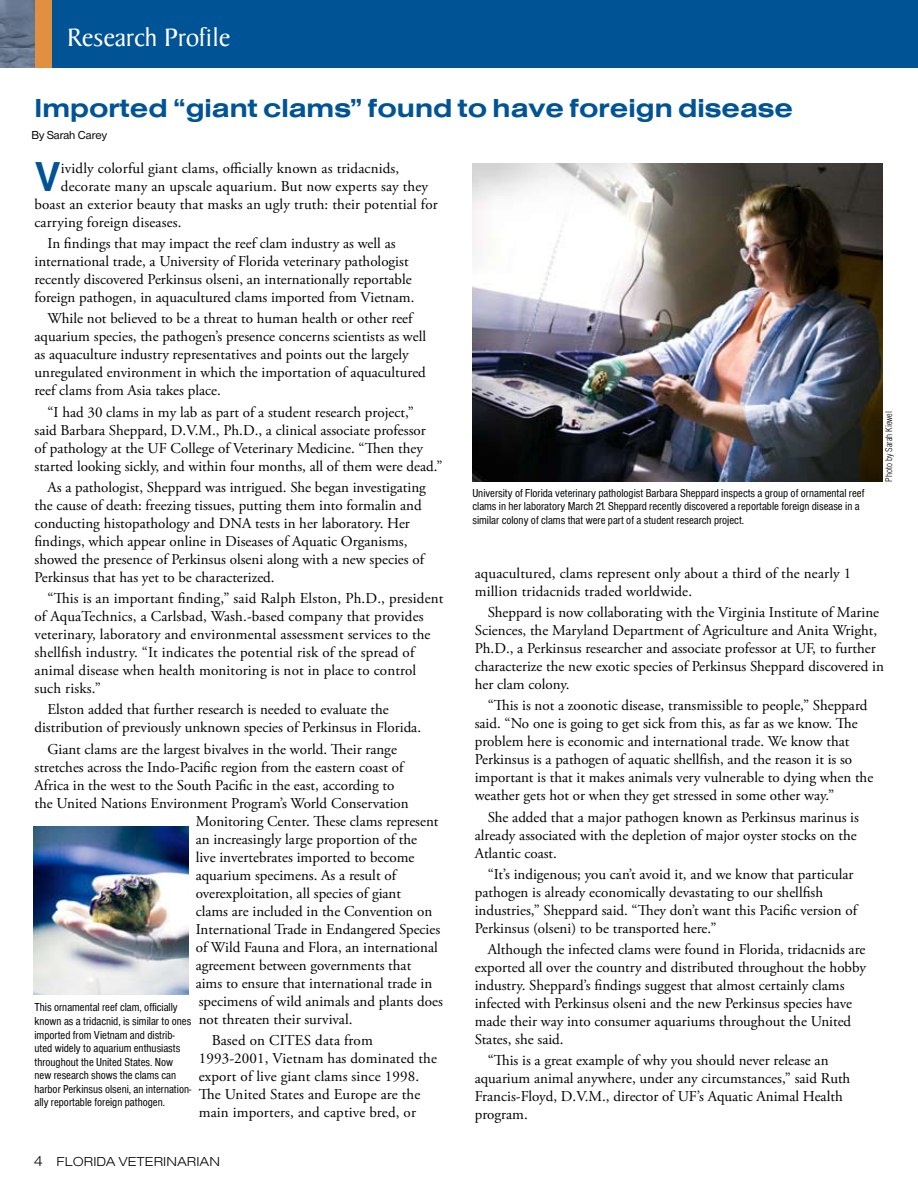
<style>
.page{position:relative;width:918px;height:1188px;background:#fff}
.page>*{position:absolute;margin:0;border:0;box-sizing:border-box;transform-origin:0 0}
.t1{font:700 39.75px "Helvetica";color:#005496}
.t2{font:27px "Helvetica Bld Ext";color:#005496}
.t3{font:27px "Baker Signet";color:#fff}
.t4{font:15px/18px "Adobe Garamond Pro";color:#000}
.t5{font:13.5px "Helvetica Lgt Ext";color:#000}
.t6{font:condensed 12px/13.5px "Helvetica";color:#000}
.t7{font:12px "Helvetica Rmn";color:#000}
.t8{font:300 condensed 9px "Helvetica";color:#000}
.s1{font-size:15px}
</style>
<div class="page">
<img style="left:0;top:0;width:35px;height:67px">
<div style="left:35px;top:0;width:17px;height:67px;background:#e18f41"></div>
<div style="left:52px;top:0;width:866px;height:67px;background:#005496"></div>
<img style="left:472px;top:163px;width:410px;height:319px">
<img style="left:34px;top:826px;width:155px;height:169px">
<h2 class="t3" style="left:68px;top:23px;width:164px">Research Profile</h2>
<h2 class="t2" style="left:35px;top:90px;width:760px">Imported “giant clams” found to have foreign disease</h2>
<p class="t7" style="left:32px;top:127px;width:77px">By Sarah Carey</p>
<h1 class="t1" style="left:34px;top:154px;width:28px">V</h1>
<p class="t4" style="left:61px;top:160px;width:340px">ividly colorful giant clams, officially known as tridacnids,</p>
<p class="t4" style="left:61px;top:178px;width:369px">decorate many an upscale aquarium. But now experts say they</p>
<p class="t4" style="left:34px;top:196px;width:405px">boast an exterior beauty that masks an ugly truth: their potential for</p>
<p class="t4" style="left:34px;top:214px;width:149px">carrying foreign diseases.</p>
<p class="t4" style="left:34px;top:235px;width:381px;text-align:center">In findings that may impact the reef clam industry as well as international trade, a University of Florida veterinary pathologist recently discovered Perkinsus olseni, an internationally reportable foreign pathogen, in aquacultured clams imported from Vietnam.</p>
<p class="t4" style="left:34px;top:310px;width:393px;text-indent:13px">While not believed to be a threat to human health or other reef aquarium species, the pathogen’s presence concerns scientists as well as aquaculture industry representatives and points out the largely unregulated environment in which the importation of aquacultured reef clams from Asia takes place.</p>
<p class="t4" style="left:34px;top:403px;width:410px;text-indent:13px">“I had 30 clams in my lab as part of a student research project,”<br>said Barbara Sheppard, D.V.M., Ph.D., a clinical associate professor<br>of pathology at the UF College of Veterinary Medicine. “Then they started looking sickly, and within four months, all of them were dead.”</p>
<p class="t4" style="left:34px;top:479px;width:393px;text-indent:13px">As a pathologist, Sheppard was intrigued. She began investigating the cause of death: freezing tissues, putting them into formalin and conducting histopathology and DNA tests in her laboratory. Her findings, which appear online in Diseases of Aquatic Organisms, showed the presence of Perkinsus olseni along with a new species of Perkinsus that has yet to be characterized.</p>
<p class="t4" style="left:34px;top:590px;width:410px;text-indent:13px">“This is an important finding,” said Ralph Elston, Ph.D., president of AquaTechnics, a Carlsbad, Wash.-based company that provides veterinary, laboratory and environmental assessment services to the shellfish industry. “It indicates the potential risk of the spread of animal disease when health monitoring is not in place to control such risks.”</p>
<p class="t4" style="left:34px;top:701px;width:388px;text-indent:13px">Elston added that further research is needed to evaluate the distribution of previously unknown species of Perkinsus in Florida.</p>
<p class="t4" style="left:47px;top:740px;width:351px">Giant clams are the largest bivalves in the world. Their range</p>
<p class="t4" style="left:34px;top:758px;width:370px">stretches across the Indo-Pacific region from the eastern coast of</p>
<p class="t4" style="left:34px;top:776px;width:362px">Africa in the west to the South Pacific in the east, according to</p>
<p class="t4" style="left:34px;top:794px;width:376px">the United Nations Environment Program’s World Conservation</p>
<p class="t4" style="left:196px;top:812px;width:244px">Monitoring Center. These clams represent</p>
<p class="t4" style="left:196px;top:830px;width:223px">an increasingly large proportion of the</p>
<p class="t4" style="left:196px;top:848px;width:220px">live invertebrates imported to become</p>
<p class="t4" style="left:196px;top:866px;width:202px">aquarium specimens. As a result of</p>
<p class="t4" style="left:196px;top:884px;width:207px">overexploitation, all species of giant</p>
<p class="t4" style="left:196px;top:902px;width:238px">clams are included in the Convention on</p>
<p class="t4" style="left:196px;top:920px;width:246px">International Trade in Endangered Species</p>
<p class="t4" style="left:196px;top:938px;width:244px">of Wild Fauna and Flora, an international</p>
<p class="t4" style="left:196px;top:956px;width:217px">agreement between governments that</p>
<p class="t4" style="left:196px;top:974px;width:238px">aims to ensure that international trade in</p>
<p class="t4" style="left:199px;top:992px;width:246px">specimens of wild animals and plants does</p>
<p class="t4" style="left:199px;top:1010px;width:155px">not threaten their survival.</p>
<p class="t4" style="left:199px;top:1032px;width:240px;text-indent:13px">Based on CITES data from 1993-2001, Vietnam has dominated the export of live giant clams since 1998.<br>The United States and Europe are the main importers, and captive bred, or</p>
<p class="t8" style="left:884px;top:482px;width:72px;rotate:-90deg">Photo by Sarah Kiewel</p>
<p class="t6" style="left:472px;top:487px;width:394px">University of Florida veterinary pathologist Barbara Sheppard inspects a group of ornamental reef clams in her laboratory March 21. Sheppard recently discovered a reportable foreign disease in a similar colony of clams that were part of a student research project.</p>
<p class="t4" style="left:475px;top:565px;width:378px">aquacultured, clams represent only about a third of the nearly 1 million tridacnids traded worldwide.</p>
<p class="t4" style="left:475px;top:604px;width:411px;text-indent:13px">Sheppard is now collaborating with the Virginia Institute of Marine Sciences, the Maryland Department of Agriculture and Anita Wright, Ph.D., a Perkinsus researcher and associate professor at UF, to further characterize the new exotic species of Perkinsus Sheppard discovered in her clam colony.</p>
<p class="t4" style="left:475px;top:697px;width:400px;text-indent:13px">“This is not a zoonotic disease, transmissible to people,” Sheppard said. “No one is going to get sick from this, as far as we know. The problem here is economic and international trade. We know that Perkinsus is a pathogen of aquatic shellfish, and the reason it is so important is that it makes animals very vulnerable to dying when the weather gets hot or when they get stressed in some other way.”</p>
<p class="t4" style="left:475px;top:808px;width:386px;text-indent:13px">She added that a major pathogen known as Perkinsus marinus is already associated with the depletion of major oyster stocks on the<br>Atlantic coast.</p>
<p class="t4" style="left:475px;top:866px;width:384px;text-indent:13px">“It’s indigenous; you can’t avoid it, and we know that particular pathogen is already economically devastating to our shellfish industries,” Sheppard said. “They don’t want this Pacific version of Perkinsus (olseni) to be transported here.”</p>
<p class="t4" style="left:475px;top:941px;width:393px;text-indent:13px">Although the infected clams were found in Florida, tridacnids are exported all over the country and distributed throughout the hobby industry. Sheppard’s findings suggest that almost certainly clams infected with Perkinsus olseni and the new Perkinsus species have made their way into consumer aquariums throughout the United States, she said.</p>
<p class="t4" style="left:475px;top:1052px;width:377px;text-indent:13px">“This is a great example of why you should never release an aquarium animal anywhere, under any circumstances,” said Ruth Francis-Floyd, D.V.M., director of UF’s Aquatic Animal Health program.</p>
<p class="t6" style="left:34px;top:1002px;width:158px">This ornamental reef clam, officially known as a tridacnid, is similar to ones imported from Vietnam and distrib&shy;uted widely to aquarium enthusiasts throughout the United States. Now new research shows the clams can harbor Perkinsus olseni, an internation&shy;ally reportable foreign pathogen.</p>
<p class="t5" style="left:34px;top:1152px;width:188px"><span class="s1">4</span> FLORIDA VETERINARIAN</p>
</div>
